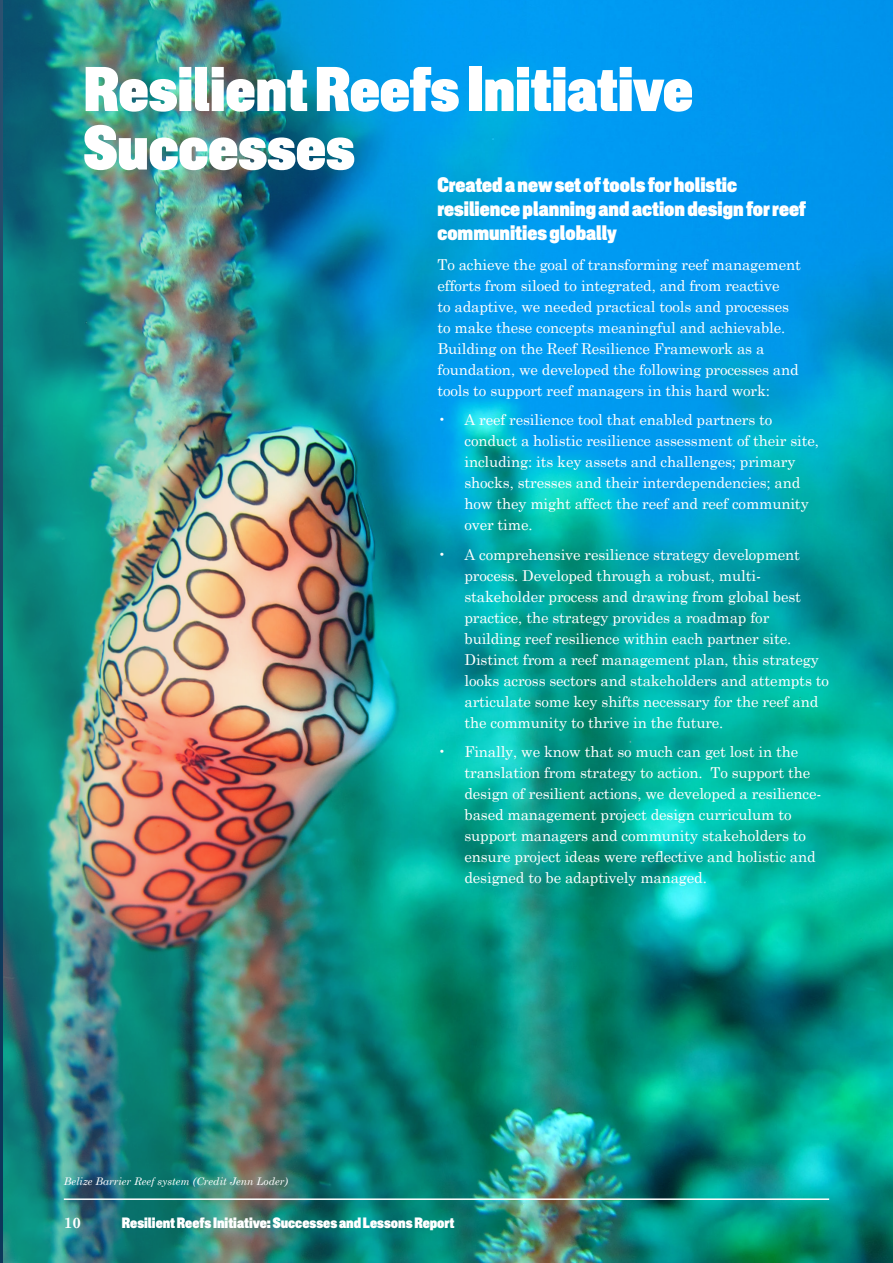
<style>
.page{position:relative;width:893px;height:1263px;background:#fff}
.page>*{position:absolute;margin:0;border:0;box-sizing:border-box;transform-origin:0 0}
.t1{font:63px/58.5px "New Grotesk Square SIX";color:#fff}
.Body_Copy{font:21px/24px "New Grotesk Square SIX";color:#fff}
.Body_Copy-2{font:15px/21px "Century Schoolbook";letter-spacing:-.01em;color:#fff}
.t2{font:15px "New Grotesk Square SIX";color:#fff}
.t3{font:700 15px "Century Schoolbook";color:#fff}
.t4{font:italic 10.5px "Century Schoolbook";color:#fff}
</style>
<div class="page">
<img style="left:527px;top:0;width:366px;height:1263px">
<img style="left:0;top:0;width:527px;height:1263px">
<hr style="left:64px;top:1198px;width:765px;height:2px;background:#fff">
<p class="t1" style="left:84px;top:61px;width:611px">Resilient Reefs Initiative<br>Successes</p>
<p class="t4" style="left:64px;top:1173px;width:226px">Belize Barrier Reef system (Credit Jenn Loder)</p>
<p class="Body_Copy" style="left:437px;top:173px;width:370px">Created a new set of tools for holistic resilience planning and action design for reef communities globally</p>
<p class="Body_Copy-2" style="left:437px;top:253px;width:365px">To achieve the goal of transforming reef management efforts from siloed to integrated, and from reactive<br>to adaptive, we needed practical tools and processes to make these concepts meaningful and achievable.<br>Building on the Reef Resilience Framework as a foundation, we developed the following processes and tools to support reef managers in this hard work:</p>
<p class="Body_Copy-2" style="left:464px;top:408px;width:356px;text-indent:-27px">• A reef resilience tool that enabled partners to conduct a holistic resilience assessment of their site, including: its key assets and challenges; primary shocks, stresses and their interdependencies; and how they might affect the reef and reef community over time.</p>
<p class="Body_Copy-2" style="left:464px;top:543px;width:366px;text-indent:-27px">• A comprehensive resilience strategy development process. Developed through a robust, multi&shy;stakeholder process and drawing from global best practice, the strategy provides a roadmap for building reef resilience within each partner site.<br>Distinct from a reef management plan, this strategy looks across sectors and stakeholders and attempts to articulate some key shifts necessary for the reef and the community to thrive in the future.</p>
<p class="Body_Copy-2" style="left:464px;top:740px;width:358px;text-indent:-27px">• Finally, we know that so much can get lost in the translation from strategy to action. To support the design of resilient actions, we developed a resilience&shy;based management project design curriculum to support managers and community stakeholders to ensure project ideas were reflective and holistic and designed to be adaptively managed.</p>
<p class="t3" style="left:64px;top:1211px;width:19px">10</p>
<p class="t2" style="left:122px;top:1213px;width:334px">Resilient Reefs Initiative: Successes and Lessons Report</p>
</div>
